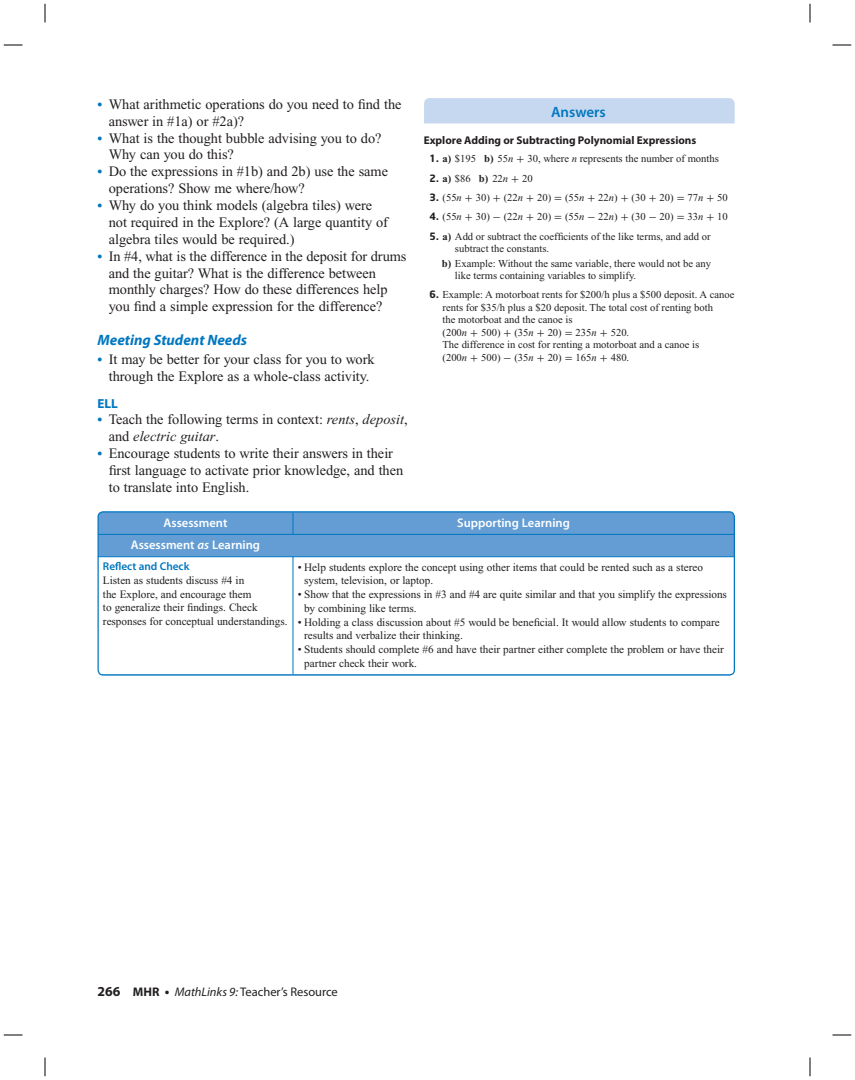
<style>
.page{position:relative;width:855px;height:1080px;background:#fff}
.page>*{position:absolute;margin:0;border:0;box-sizing:border-box;transform-origin:0 0}
.t1{font:italic 700 15px "Myriad Pro";color:#0077c0}
.t2{font:600 15px "Myriad Pro";color:#0077c0}
.t3{font:14.38px/16.9px "Times New Roman";letter-spacing:-.005em;color:#231f20}
.t4{font:700 13.12px "Myriad Pro";color:#0077c0}
.t5{font:600 12.5px "Myriad Pro";color:#fff}
.t6{font:12.5px "Myriad Pro";color:#231f20}
.t7{font:11.25px/13.8px "Times New Roman";letter-spacing:-.005em;color:#231f20}
.t8{font:700 11.25px "Myriad Pro";color:#231f20}
.t9{font:600 11.25px "Myriad Pro";letter-spacing:-.005em;color:#0077c0}
.t10{font:10.62px/12.5px "Times New Roman";color:#231f20}
.s1{font-weight:700;font-size:13.75px;color:#0077c0}
.s2{font-style:italic}
.s3{font-family:"Neo Sans";font-weight:700;font-size:10px}
.s4{font-weight:700}
.s5{font-family:"Uni Math"}
.s6{font-weight:700;font-size:13.75px}
</style>
<div class="page">
<div style="left:424px;top:98px;width:311px;height:25px;background:#c6d8ef"></div>
<div style="left:98px;top:512px;width:636px;height:163px;background:#639dd4;border-radius:5px"></div>
<div style="left:98px;top:557px;width:635px;height:117px;background:#fff"></div>
<hr style="left:293px;top:556px;width:441px;height:1px;background:#0077c0">
<svg style="left:293px;top:513px;width:1px;height:21px"></svg>
<hr style="left:98px;top:556px;width:195px;height:1px;background:#0077c0">
<hr style="left:293px;top:557px;width:1px;height:117px;background:#0077c0">
<hr style="left:98px;top:534px;width:195px;height:1px;background:#0077c0">
<hr style="left:293px;top:534px;width:441px;height:1px;background:#0077c0">
<div style="left:98px;top:511px;width:637px;height:165px;border:1px solid #0077c0;border-radius:5px"></div>
<svg style="left:4px;top:44px;width:18px;height:2px"></svg>
<svg style="left:832px;top:44px;width:19px;height:2px"></svg>
<svg style="left:4px;top:1034px;width:18px;height:2px"></svg>
<svg style="left:832px;top:1034px;width:19px;height:2px"></svg>
<svg style="left:44px;top:4px;width:2px;height:18px"></svg>
<svg style="left:44px;top:1058px;width:2px;height:18px"></svg>
<svg style="left:809px;top:4px;width:2px;height:18px"></svg>
<svg style="left:809px;top:1058px;width:2px;height:18px"></svg>
<p class="t3" style="left:109px;top:97px;width:294px;text-indent:-11px"><span class="s1">•</span> What arithmetic operations do you need to find the answer in #1a) or #2a)?</p>
<p class="t3" style="left:109px;top:131px;width:274px;text-indent:-11px"><span class="s1">•</span> What is the thought bubble advising you to do?<br>Why can you do this?</p>
<p class="t3" style="left:109px;top:164px;width:281px;text-indent:-11px"><span class="s1">•</span> Do the expressions in #1b) and 2b) use the same operations? Show me where/how?</p>
<p class="t3" style="left:109px;top:198px;width:281px;text-indent:-11px"><span class="s1">•</span> Why do you think models (algebra tiles) were not required in the Explore? (A large quantity of algebra tiles would be required.)</p>
<p class="t3" style="left:109px;top:249px;width:299px;text-indent:-11px"><span class="s1">•</span> In #4, what is the difference in the deposit for drums and the guitar? What is the difference between monthly charges? How do these differences help you find a simple expression for the difference?</p>
<p class="t1" style="left:98px;top:334px;width:151px">Meeting Student Needs</p>
<p class="t3" style="left:98px;top:353px;width:279px;text-align:center"><span class="s1">•</span> It may be better for your class for you to work through the Explore as a whole-class activity.</p>
<p class="t4" style="left:98px;top:398px;width:22px">ELL</p>
<p class="t3" style="left:109px;top:413px;width:300px;text-indent:-11px"><span class="s1">•</span> Teach the following terms in context: <span class="s2">rents</span>, <span class="s2">deposit</span>, and <span class="s2">electric guitar</span>.</p>
<p class="t3" style="left:109px;top:446px;width:296px;text-indent:-11px"><span class="s1">•</span> Encourage students to write their answers in their first language to activate prior knowledge, and then to translate into English.</p>
<p class="t2" style="left:551px;top:106px;width:56px">Answers</p>
<p class="t8" style="left:424px;top:136px;width:274px">Explore Adding or Subtracting Polynomial Expressions</p>
<p class="t10" style="left:430px;top:153px;width:291px"><span class="s3">1.</span> <span class="s4">a)</span> $195 <span class="s4">b)</span> 55<span class="s2">n</span> <span class="s5">+</span> 30, where <span class="s2">n</span> represents the number of months</p>
<p class="t10" style="left:430px;top:173px;width:105px"><span class="s3">2.</span> <span class="s4">a)</span> $86 <span class="s4">b)</span> 22<span class="s2">n</span> <span class="s5">+</span> 20</p>
<p class="t10" style="left:430px;top:192px;width:300px"><span class="s3">3.</span> (55<span class="s2">n</span> <span class="s5">+</span> 30) <span class="s5">+</span> (22<span class="s2">n</span> <span class="s5">+</span> 20) <span class="s5">=</span> (55<span class="s2">n</span> <span class="s5">+</span> 22<span class="s2">n</span>) <span class="s5">+</span> (30 <span class="s5">+</span> 20) <span class="s5">=</span> 77<span class="s2">n</span> <span class="s5">+</span> 50</p>
<p class="t10" style="left:430px;top:212px;width:300px"><span class="s3">4.</span> (55<span class="s2">n</span> <span class="s5">+</span> 30) <span class="s5">-</span> (22<span class="s2">n</span> <span class="s5">+</span> 20) <span class="s5">=</span> (55<span class="s2">n</span> <span class="s5">-</span> 22<span class="s2">n</span>) <span class="s5">+</span> (30 <span class="s5">-</span> 20) <span class="s5">=</span> 33<span class="s2">n</span> <span class="s5">+</span> 10</p>
<p class="t10" style="left:455px;top:231px;width:257px;text-indent:-25px"><span class="s3">5.</span> <span class="s4">a)</span> Add or subtract the coefficients of the like terms, and add or subtract the constants.</p>
<p class="t10" style="left:455px;top:258px;width:258px;text-indent:-13px"><span class="s4">b)</span> Example: Without the same variable, there would not be any like terms containing variables to simplify.</p>
<p class="t10" style="left:442px;top:290px;width:294px;text-indent:-13px"><span class="s3">6.</span> Example: A motorboat rents for $200/h plus a $500 deposit. A canoe rents for $35/h plus a $20 deposit. The total cost of renting both<br>the motorboat and the canoe is<br>(200<span class="s2">n</span> <span class="s5">+</span> 500) <span class="s5">+</span> (35<span class="s2">n</span> <span class="s5">+</span> 20) <span class="s5">=</span> 235<span class="s2">n</span> <span class="s5">+</span> 520.<br>The difference in cost for renting a motorboat and a canoe is<br>(200<span class="s2">n</span> <span class="s5">+</span> 500) <span class="s5">-</span> (35<span class="s2">n</span> <span class="s5">+</span> 20) <span class="s5">=</span> 165<span class="s2">n</span> <span class="s5">+</span> 480.</p>
<p class="t5" style="left:164px;top:518px;width:65px">Assessment</p>
<p class="t5" style="left:457px;top:518px;width:114px">Supporting Learning</p>
<p class="t5" style="left:131px;top:540px;width:131px">Assessment <span class="s2">as</span> Learning</p>
<p class="t9" style="left:103px;top:562px;width:88px">Reflect and Check</p>
<p class="t7" style="left:103px;top:574px;width:186px">Listen as students discuss #4 in<br>the Explore, and encourage them<br>to generalize their findings. Check responses for conceptual understandings.</p>
<p class="t7" style="left:304px;top:561px;width:400px;text-indent:-6px">• Help students explore the concept using other items that could be rented such as a stereo system, television, or laptop.</p>
<p class="t7" style="left:304px;top:588px;width:424px;text-indent:-6px">• Show that the expressions in #3 and #4 are quite similar and that you simplify the expressions by combining like terms.</p>
<p class="t7" style="left:304px;top:616px;width:417px;text-indent:-6px">• Holding a class discussion about #5 would be beneficial. It would allow students to compare results and verbalize their thinking.</p>
<p class="t7" style="left:304px;top:643px;width:421px;text-indent:-6px">• Students should complete #6 and have their partner either complete the problem or have their partner check their work.</p>
<p class="t6" style="left:98px;top:987px;width:242px"><span class="s6">266</span> <span class="s4">MHR</span> <span class="s6">•</span> <span class="s2">MathLinks 9:</span> Teacher’s Resource</p>
</div>
